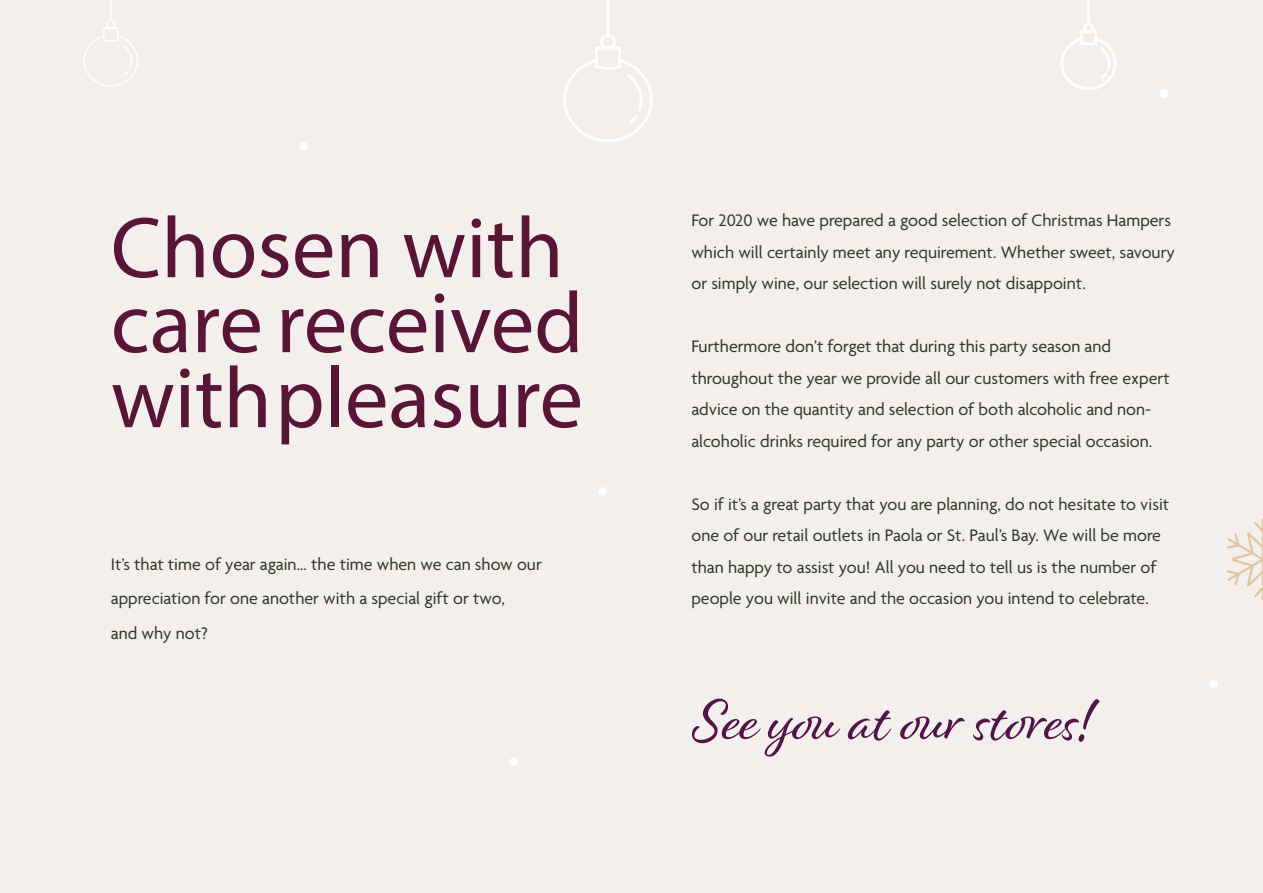
<style>
.page{position:relative;width:1263px;height:893px;background:#f3efec}
.page>*{position:absolute;margin:0;border:0;box-sizing:border-box;transform-origin:0 0}
.t1{font:87px/75px "Myriad Pro";color:#581536}
.t2{font:60px "Alisha";color:#521448}
.t3{font:18px/31.5px "Agenda";color:#2e3724}
</style>
<div class="page">
<div style="left:1159px;top:89px;width:9px;height:9px;background:#fff;border-radius:50%"></div>
<div style="left:1209px;top:680px;width:9px;height:9px;background:#fff;border-radius:50%"></div>
<div style="left:598px;top:487px;width:9px;height:9px;background:#fff;border-radius:50%"></div>
<div style="left:509px;top:758px;width:9px;height:8px;background:#fff;border-radius:50%"></div>
<div style="left:299px;top:142px;width:9px;height:9px;background:#fff;border-radius:50%"></div>
<svg style="left:563px;top:0;width:90px;height:142px"></svg>
<svg style="left:1061px;top:0;width:56px;height:90px"></svg>
<svg style="left:84px;top:0;width:54px;height:87px"></svg>
<svg style="left:1226px;top:518px;width:37px;height:83px"></svg>
<h1 class="t1" style="left:111px;top:209px;width:474px">Chosen with care received with pleasure</h1>
<p class="t3" style="left:111px;top:548px;width:432px;line-height:34.5px">It’s that time of year again... the time when we can show our appreciation for one another with a special gift or two,<br>and why not?</p>
<p class="t3" style="left:691px;top:206px;width:485px">For 2020 we have prepared a good selection of Christmas Hampers which will certainly meet any requirement. Whether sweet, savoury or simply wine, our selection will surely not disappoint.</p>
<p class="t3" style="left:691px;top:332px;width:480px">Furthermore don’t forget that during this party season and throughout the year we provide all our customers with free expert advice on the quantity and selection of both alcoholic and non&shy;alcoholic drinks required for any party or other special occasion.</p>
<p class="t3" style="left:691px;top:489px;width:479px">So if it’s a great party that you are planning, do not hesitate to visit one of our retail outlets in Paola or St. Paul’s Bay. We will be more than happy to assist you! All you need to tell us is the number of people you will invite and the occasion you intend to celebrate.</p>
<h2 class="t2" style="left:691px;top:684px;width:404px">See you at our stores!</h2>
</div>
